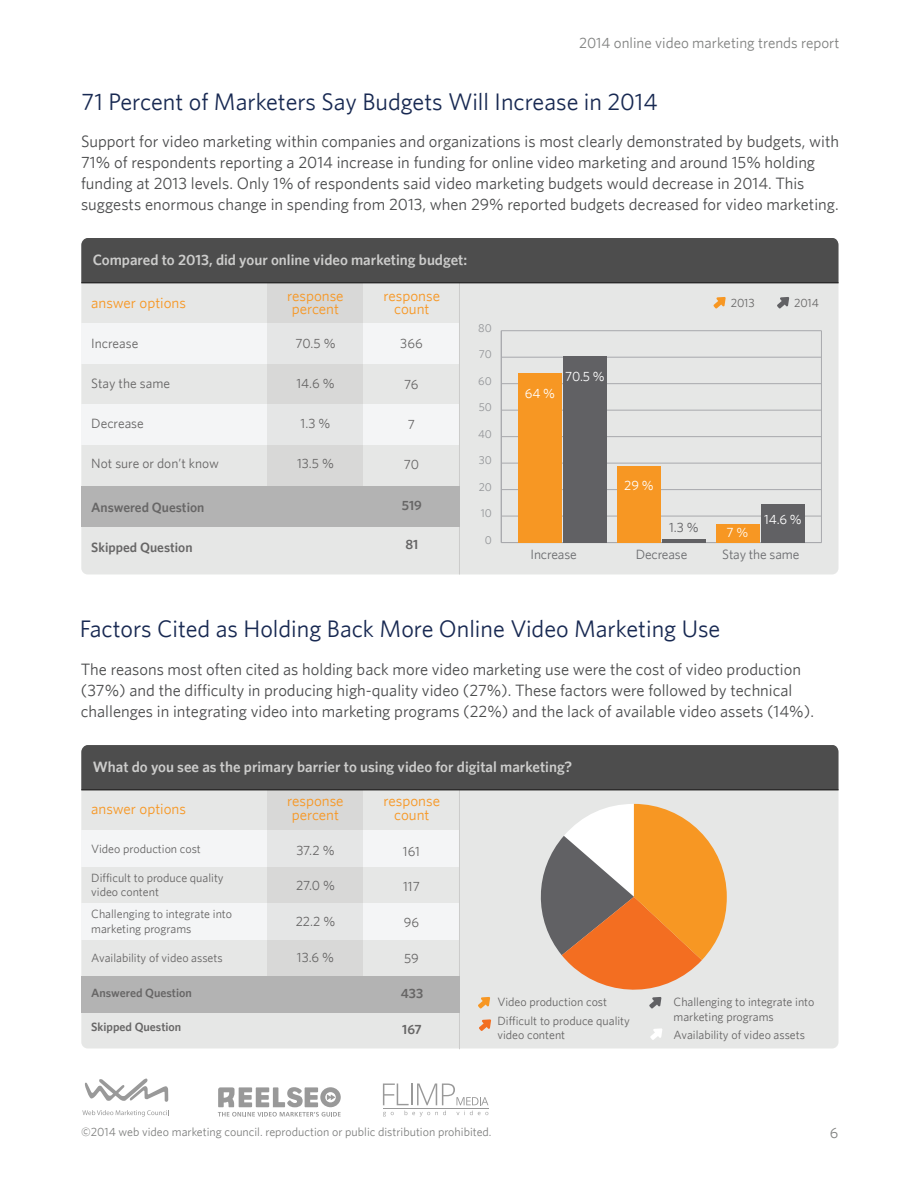
<style>
.page{position:relative;width:918px;height:1188px;background:#fff}
.page>*{position:absolute;margin:0;border:0;box-sizing:border-box;transform-origin:0 0}
.t1{font:24px "Whitney";color:#182952}
.t2{font:16.5px/21px "Whitney";color:#4b4c4d}
.t3{font:600 15px "Whitney";color:#cccccb}
.t4{font:15px/13.5px "Whitney";color:#f79723;text-align:center}
.t5{font:15px "Whitney";color:#808180}
.t6{font:13.5px "Whitney";color:#676666}
.t7{font:600 13.5px "Whitney";color:#676666}
.t8{font:13.5px "Whitney";letter-spacing:-.01em;color:#6c6d70}
.t9{font:13.5px "Whitney";letter-spacing:-.01em;color:#fff}
.t10{font:13.5px "Whitney";color:#616164}
.t11{font:12px/14.4px "Whitney";color:#676666}
.t12{font:12px "Whitney";color:#808180}
.t13{font:600 12px "Whitney";color:#676666}
.t14{font:11.55px "Whitney";letter-spacing:-.01em;color:#939598}
</style>
<div class="page">
<div style="left:81px;top:745px;width:757px;height:303px;background:#e6e7e6;border-radius:7px"></div>
<div style="left:81px;top:831px;width:378px;height:36px;background:#f4f5f6"></div>
<div style="left:81px;top:903px;width:378px;height:36px;background:#f4f5f6"></div>
<div style="left:267px;top:790px;width:96px;height:211px;background:linear-gradient(to right,#dddedd,#dddedd)"></div>
<hr style="left:459px;top:789px;width:1px;height:260px;background:#cccccb">
<svg style="left:478px;top:997px;width:12px;height:11px"></svg>
<svg style="left:479px;top:1019px;width:12px;height:12px"></svg>
<svg style="left:540px;top:804px;width:187px;height:204px"></svg>
<svg style="left:650px;top:1028px;width:12px;height:12px"></svg>
<div style="left:81px;top:745px;width:757px;height:45px;background:#4d4d4d"></div>
<hr style="left:81px;top:790px;width:758px;height:1px;background:#181717">
<div style="left:81px;top:976px;width:378px;height:36px;background:#b3b3b3"></div>
<div style="left:81px;top:238px;width:757px;height:336px;background:#e6e7e6;border-radius:6px"></div>
<div style="left:81px;top:323px;width:379px;height:41px;background:#f4f5f6"></div>
<div style="left:81px;top:404px;width:378px;height:41px;background:#f4f5f6"></div>
<div style="left:267px;top:283px;width:96px;height:222px;background:linear-gradient(to right,#dddedd,#dddedd)"></div>
<hr style="left:459px;top:279px;width:1px;height:295px;background:#cccccb">
<div style="left:81px;top:238px;width:757px;height:44px;background:#4d4d4d"></div>
<hr style="left:81px;top:282px;width:758px;height:1px;background:#181717">
<svg style="left:714px;top:297px;width:12px;height:11px"></svg>
<svg style="left:777px;top:297px;width:12px;height:11px"></svg>
<div style="left:81px;top:486px;width:378px;height:41px;background:#b3b3b3"></div>
<hr style="left:821px;top:331px;width:1px;height:212px;background:#a8a9ad">
<hr style="left:501px;top:331px;width:1px;height:212px;background:#a8a9ad">
<hr style="left:501px;top:542px;width:320px;height:1px;background:#a8a9ad">
<hr style="left:501px;top:516px;width:320px;height:1px;background:#a8a9ad">
<hr style="left:501px;top:489px;width:320px;height:1px;background:#a8a9ad">
<hr style="left:501px;top:463px;width:320px;height:1px;background:#a8a9ad">
<hr style="left:501px;top:436px;width:320px;height:1px;background:#a8a9ad">
<hr style="left:501px;top:410px;width:320px;height:1px;background:#a8a9ad">
<hr style="left:501px;top:383px;width:320px;height:1px;background:#a8a9ad">
<hr style="left:501px;top:357px;width:320px;height:1px;background:#a8a9ad">
<hr style="left:501px;top:330px;width:320px;height:1px;background:#a8a9ad">
<div style="left:761px;top:504px;width:44px;height:39px;background:#616164"></div>
<div style="left:716px;top:524px;width:44px;height:19px;background:#f79723"></div>
<hr style="left:662px;top:539px;width:43px;height:4px;background:#616164">
<div style="left:617px;top:466px;width:43px;height:77px;background:#f79723"></div>
<div style="left:563px;top:356px;width:43px;height:187px;background:#616164"></div>
<div style="left:518px;top:373px;width:43px;height:170px;background:#f79723"></div>
<svg style="left:85px;top:1078px;width:83px;height:24px"></svg>
<svg style="left:82px;top:1110px;width:87px;height:7px"></svg>
<svg style="left:218px;top:1087px;width:123px;height:30px"></svg>
<svg style="left:383px;top:1112px;width:11px;height:5px"></svg>
<svg style="left:405px;top:1111px;width:41px;height:6px"></svg>
<svg style="left:456px;top:1111px;width:32px;height:4px"></svg>
<svg style="left:383px;top:1084px;width:105px;height:21px"></svg>
<p class="t5" style="left:579px;top:34px;width:262px">2014 online video marketing trends report</p>
<h1 class="t1" style="left:82px;top:87px;width:578px">71 Percent of Marketers Say Budgets Will Increase in 2014</h1>
<p class="t2" style="left:81px;top:131px;width:760px">Support for video marketing within companies and organizations is most clearly demonstrated by budgets, with 71% of respondents reporting a 2014 increase in funding for online video marketing and around 15% holding funding at 2013 levels. Only 1% of respondents said video marketing budgets would decrease in 2014. This suggests enormous change in spending from 2013, when 29% reported budgets decreased for video marketing.</p>
<p class="t3" style="left:93px;top:250px;width:376px">Compared to 2013, did your online video marketing budget:</p>
<p class="t4" style="left:91px;top:296px;width:96px">answer options</p>
<p class="t6" style="left:91px;top:335px;width:49px">Increase</p>
<p class="t6" style="left:91px;top:375px;width:80px">Stay the same</p>
<p class="t6" style="left:91px;top:415px;width:54px">Decrease</p>
<p class="t6" style="left:91px;top:456px;width:129px">Not sure or don’t know</p>
<p class="t4" style="left:287px;top:288px;width:58px">response percent</p>
<p class="t4" style="left:384px;top:288px;width:58px">response count</p>
<p class="t6" style="left:295px;top:335px;width:42px">70.5 %</p>
<p class="t6" style="left:296px;top:375px;width:40px">14.6 %</p>
<p class="t6" style="left:301px;top:415px;width:31px">1.3 %</p>
<p class="t6" style="left:297px;top:456px;width:38px">13.5 %</p>
<p class="t6" style="left:400px;top:336px;width:24px">366</p>
<p class="t6" style="left:404px;top:376px;width:16px">76</p>
<p class="t6" style="left:408px;top:416px;width:9px">7</p>
<p class="t6" style="left:404px;top:456px;width:17px">70</p>
<p class="t14" style="left:478px;top:321px;width:15px">80</p>
<p class="t14" style="left:479px;top:347px;width:14px">70</p>
<p class="t14" style="left:478px;top:374px;width:15px">60</p>
<p class="t14" style="left:479px;top:400px;width:15px">50</p>
<p class="t14" style="left:478px;top:427px;width:15px">40</p>
<p class="t14" style="left:479px;top:453px;width:14px">30</p>
<p class="t14" style="left:479px;top:480px;width:15px">20</p>
<p class="t7" style="left:91px;top:499px;width:115px">Answered Question</p>
<p class="t7" style="left:91px;top:539px;width:103px">Skipped Question</p>
<p class="t7" style="left:402px;top:497px;width:22px">519</p>
<p class="t7" style="left:405px;top:536px;width:14px">81</p>
<p class="t14" style="left:485px;top:533px;width:9px">0</p>
<p class="t14" style="left:481px;top:506px;width:13px">10</p>
<p class="t9" style="left:525px;top:385px;width:32px">64 %</p>
<p class="t9" style="left:565px;top:368px;width:41px">70.5 %</p>
<p class="t11" style="left:731px;top:295px;width:25px">2013</p>
<p class="t11" style="left:794px;top:295px;width:26px">2014</p>
<p class="t9" style="left:624px;top:477px;width:31px">29 %</p>
<p class="t10" style="left:669px;top:520px;width:31px">1.3 %</p>
<p class="t9" style="left:727px;top:525px;width:23px">7 %</p>
<p class="t9" style="left:764px;top:511px;width:39px">14.6 %</p>
<p class="t8" style="left:531px;top:546px;width:48px">Increase</p>
<p class="t8" style="left:636px;top:546px;width:53px">Decrease</p>
<p class="t8" style="left:722px;top:546px;width:79px">Stay the same</p>
<h1 class="t1" style="left:80px;top:614px;width:642px">Factors Cited as Holding Back More Online Video Marketing Use</h1>
<p class="t2" style="left:81px;top:658px;width:735px">The reasons most often cited as holding back more video marketing use were the cost of video production (37%) and the difficulty in producing high-quality video (27%). These factors were followed by technical challenges in integrating video into marketing programs (22%) and the lack of available video assets (14%).</p>
<p class="t3" style="left:93px;top:757px;width:481px">What do you see as the primary barrier to using video for digital marketing?</p>
<p class="t4" style="left:91px;top:801px;width:96px">answer options</p>
<p class="t11" style="left:91px;top:841px;width:111px">Video production cost</p>
<p class="t11" style="left:91px;top:870px;width:134px">Difficult to produce quality video content</p>
<p class="t11" style="left:91px;top:907px;width:142px">Challenging to integrate into marketing programs</p>
<p class="t11" style="left:91px;top:951px;width:133px">Availability of video assets</p>
<p class="t13" style="left:91px;top:986px;width:102px">Answered Question</p>
<p class="t13" style="left:91px;top:1020px;width:92px">Skipped Question</p>
<p class="t4" style="left:287px;top:794px;width:58px">response percent</p>
<p class="t4" style="left:384px;top:794px;width:58px">response count</p>
<p class="t6" style="left:296px;top:842px;width:40px">37.2 %</p>
<p class="t6" style="left:296px;top:878px;width:40px">27.0 %</p>
<p class="t6" style="left:296px;top:913px;width:41px">22.2 %</p>
<p class="t6" style="left:297px;top:949px;width:39px">13.6 %</p>
<p class="t6" style="left:403px;top:843px;width:18px">161</p>
<p class="t6" style="left:403px;top:879px;width:18px">117</p>
<p class="t6" style="left:404px;top:914px;width:17px">96</p>
<p class="t6" style="left:404px;top:950px;width:16px">59</p>
<p class="t7" style="left:401px;top:985px;width:24px">433</p>
<p class="t7" style="left:402px;top:1021px;width:21px">167</p>
<p class="t11" style="left:498px;top:992px;width:134px;line-height:18.9px">Video production cost<br>Difficult to produce quality</p>
<p class="t11" style="left:498px;top:1028px;width:69px">video content</p>
<p class="t12" style="left:81px;top:1125px;width:412px">©2014 web video marketing council. reproduction or public distribution prohibited.</p>
<p class="t11" style="left:674px;top:994px;width:142px">Challenging to integrate into marketing programs</p>
<p class="t11" style="left:674px;top:1028px;width:133px">Availability of video assets</p>
<p class="t5" style="left:830px;top:1124px;width:10px">6</p>
</div>
